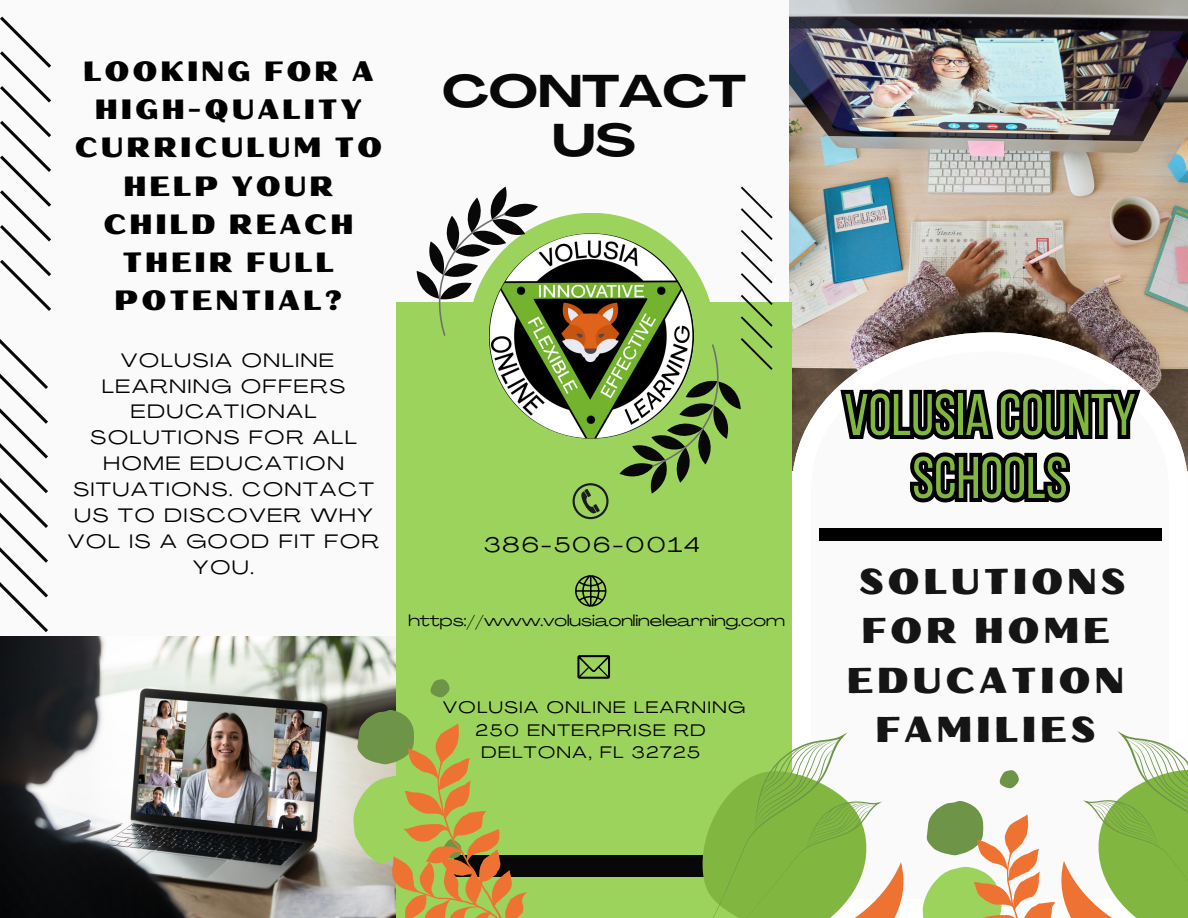
<style>
.page{position:relative;width:1188px;height:918px;background:#f9faf9}
.page>*{position:absolute;margin:0;border:0;box-sizing:border-box;transform-origin:0 0}
.t1{font:58.65px/63px "Bebas Neue";color:#81b741;text-align:center}
.t2{font:700 45.15px/48.3px "Agrandir Grand";color:#080808;text-align:center}
.t3{font:36px/49.5px "Oilvare Base";letter-spacing:.1em;color:#161516;text-align:center}
.t4{font:27.9px/38.2px "Oilvare Base";letter-spacing:.1em;color:#000;text-align:center}
.t5{font:21px "Agrandir Grand";letter-spacing:.1em;color:#000}
.t6{font:19.2px/25.8px "Agrandir Grand";letter-spacing:.1em;color:#000;text-align:center}
.t7{font:16.5px/22.5px "Agrandir Grand";letter-spacing:.1em;color:#000;text-align:center}
.t8{font:15.75px "Agrandir Grand";letter-spacing:.005em;color:#000}
</style>
<div class="page">
<img style="left:0;top:636px;width:396px;height:282px">
<img style="left:790px;top:0;width:398px;height:332px">
<svg style="left:792px;top:332px;width:396px;height:581px"></svg>
<div style="left:819px;top:528px;width:342px;height:13px;background:#000"></div>
<div style="left:396px;top:302px;width:396px;height:616px;background:#9cd35c"></div>
<div style="left:454px;top:855px;width:275px;height:22px;background:#080808"></div>
<svg style="left:538px;top:213px;width:81px;height:20px;background:#a9d872"></svg>
<img style="left:489px;top:233px;width:130px;height:206px">
<svg style="left:0;top:17px;width:51px;height:294px"></svg>
<svg style="left:0;top:339px;width:48px;height:293px"></svg>
<svg style="left:702px;top:732px;width:210px;height:186px"></svg>
<svg style="left:417px;top:187px;width:121px;height:149px"></svg>
<svg style="left:619px;top:187px;width:153px;height:307px"></svg>
<svg style="left:430px;top:679px;width:20px;height:19px"></svg>
<svg style="left:353px;top:709px;width:174px;height:209px"></svg>
<svg style="left:573px;top:483px;width:36px;height:36px"></svg>
<svg style="left:575px;top:575px;width:32px;height:32px"></svg>
<svg style="left:577px;top:655px;width:33px;height:24px"></svg>
<svg style="left:836px;top:350px;width:310px;height:159px"></svg>
<svg style="left:923px;top:731px;width:265px;height:187px"></svg>
<h5 class="t4" style="left:75px;top:52px;width:309px">LOOKING FOR A<br>HIGH-QUALITY<br>CURRICULUM TO<br>HELP YOUR<br>CHILD REACH<br>THEIR FULL<br>POTENTIAL?</h5>
<p class="t6" style="left:68px;top:349px;width:312px">VOLUSIA ONLINE<br>LEARNING OFFERS<br>EDUCATIONAL<br>SOLUTIONS FOR ALL<br>HOME EDUCATION<br>SITUATIONS. CONTACT<br>US TO DISCOVER WHY<br>VOL IS A GOOD FIT FOR<br>YOU.</p>
<h2 class="t2" style="left:442px;top:72px;width:305px">CONTACT<br>US</h2>
<p class="t5" style="left:484px;top:536px;width:217px">386-506-0014</p>
<p class="t8" style="left:408px;top:614px;width:378px">https://www.volusiaonlinelearning.com</p>
<p class="t7" style="left:443px;top:698px;width:303px">VOLUSIA ONLINE LEARNING<br>250 ENTERPRISE RD<br>DELTONA, FL 32725</p>
<h4 class="t1" style="left:844px;top:389px;width:293px">VOLUSIA COUNTY<br>SCHOOLS</h4>
<p class="t3" style="left:847px;top:556px;width:280px">SOLUTIONS<br>FOR HOME<br>EDUCATION<br>FAMILIES</p>
</div>
